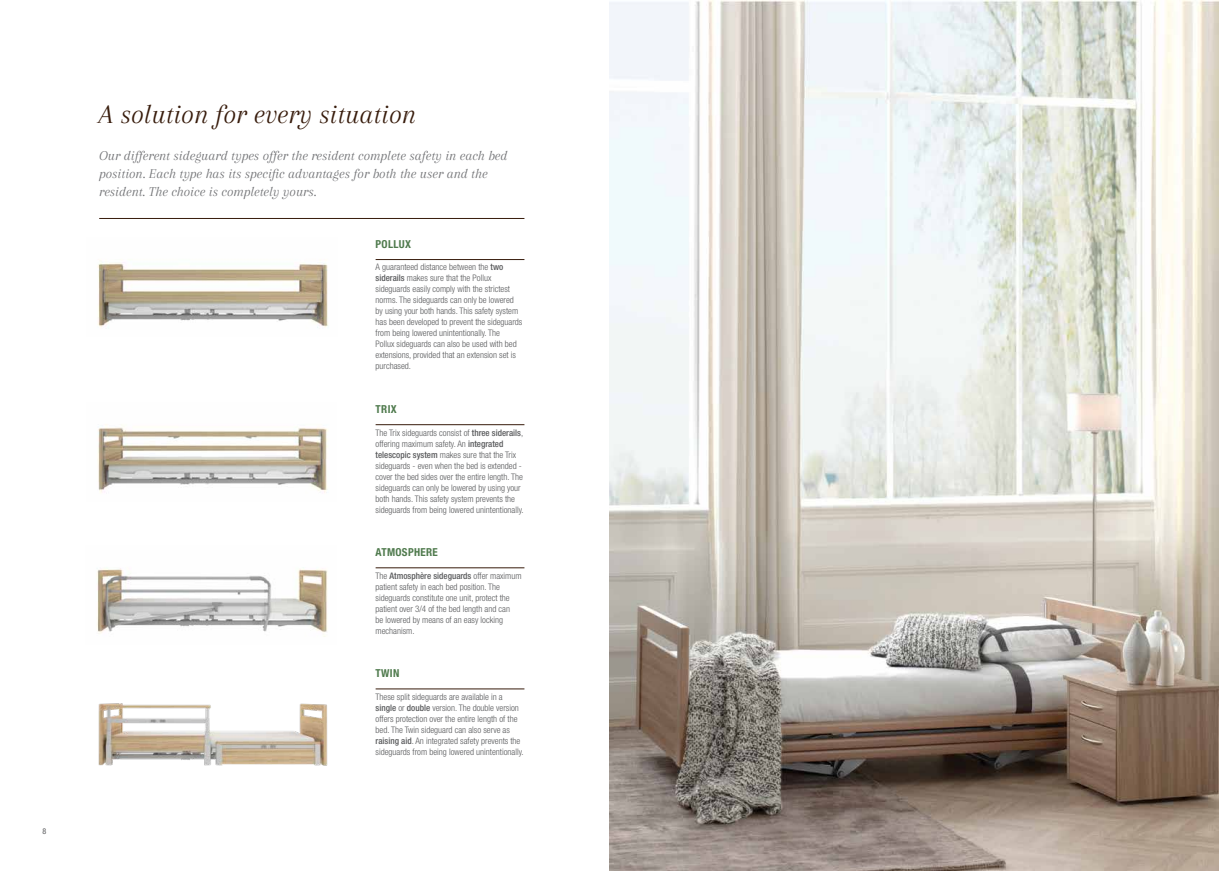
<style>
.page{position:relative;width:1219px;height:871px;background:#fff}
.page>*{position:absolute;margin:0;border:0;box-sizing:border-box;transform-origin:0 0}
.t1{font:italic 28px "Arapey";color:#371b0b}
.t2{font:italic 14px/18px "Arapey";color:#6d6e71}
.t3{font:700 condensed 11px "Helvetica Neue LT Std";letter-spacing:.03em;color:#4f7a4d}
.t4{font:300 condensed 9px/11px "Helvetica Neue LT Std";color:#58595b}
.t5{font:condensed 8px "Helvetica Neue LT Std";color:#58595b}
.s1{font-weight:500}
</style>
<div class="page">
<img style="left:609px;top:0;width:610px;height:870px">
<img style="left:98px;top:424px;width:230px;height:69px">
<img style="left:97px;top:262px;width:231px;height:66px">
<img style="left:97px;top:568px;width:231px;height:69px">
<img style="left:98px;top:703px;width:230px;height:63px">
<hr style="left:99px;top:218px;width:425px;height:1px;background:#371b0b">
<hr style="left:376px;top:259px;width:148px;height:1px;background:#371b0b">
<hr style="left:376px;top:424px;width:148px;height:1px;background:#371b0b">
<hr style="left:376px;top:567px;width:148px;height:1px;background:#371b0b">
<hr style="left:376px;top:688px;width:148px;height:1px;background:#371b0b">
<p class="t5" style="left:43px;top:825px;width:5px">8</p>
<h1 class="t1" style="left:99px;top:99px;width:318px">A solution for every situation</h1>
<h2 class="t2" style="left:99px;top:146px;width:410px">Our different sideguard types offer the resident complete safety in each bed position. Each type has its specific advantages for both the user and the resident. The choice is completely yours.</h2>
<p class="t3" style="left:376px;top:237px;width:37px">POLLUX</p>
<p class="t4" style="left:376px;top:261px;width:148px">A guaranteed distance between the <span class="s1">two siderails</span> makes sure that the Pollux sideguards easily comply with the strictest norms. The sideguards can only be lowered by using your both hands. This safety system has been developed to prevent the sideguards from being lowered unintentionally. The<br>Pollux sideguards can also be used with bed extensions, provided that an extension set is purchased.</p>
<p class="t3" style="left:376px;top:402px;width:23px">TRIX</p>
<p class="t4" style="left:376px;top:426px;width:150px">The Trix sideguards consist of <span class="s1">three siderails</span>, offering maximum safety. An <span class="s1">integrated telescopic system</span> makes sure that the Trix sideguards - even when the bed is extended - cover the bed sides over the entire length. The sideguards can only be lowered by using your both hands. This safety system prevents the sideguards from being lowered unintentionally.</p>
<p class="t3" style="left:376px;top:545px;width:64px">ATMOSPHERE</p>
<p class="t4" style="left:376px;top:569px;width:148px">The <span class="s1">Atmosphère sideguards</span> offer maximum patient safety in each bed position. The sideguards constitute one unit, protect the patient over 3/4 of the bed length and can<br>be lowered by means of an easy locking mechanism.</p>
<p class="t3" style="left:376px;top:666px;width:25px">TWIN</p>
<p class="t4" style="left:376px;top:690px;width:150px">These split sideguards are available in a <span class="s1">single</span> or <span class="s1">double</span> version. The double version offers protection over the entire length of the bed. The Twin sideguard can also serve as <span class="s1">raising aid</span>. An integrated safety prevents the sideguards from being lowered unintentionally.</p>
</div>
